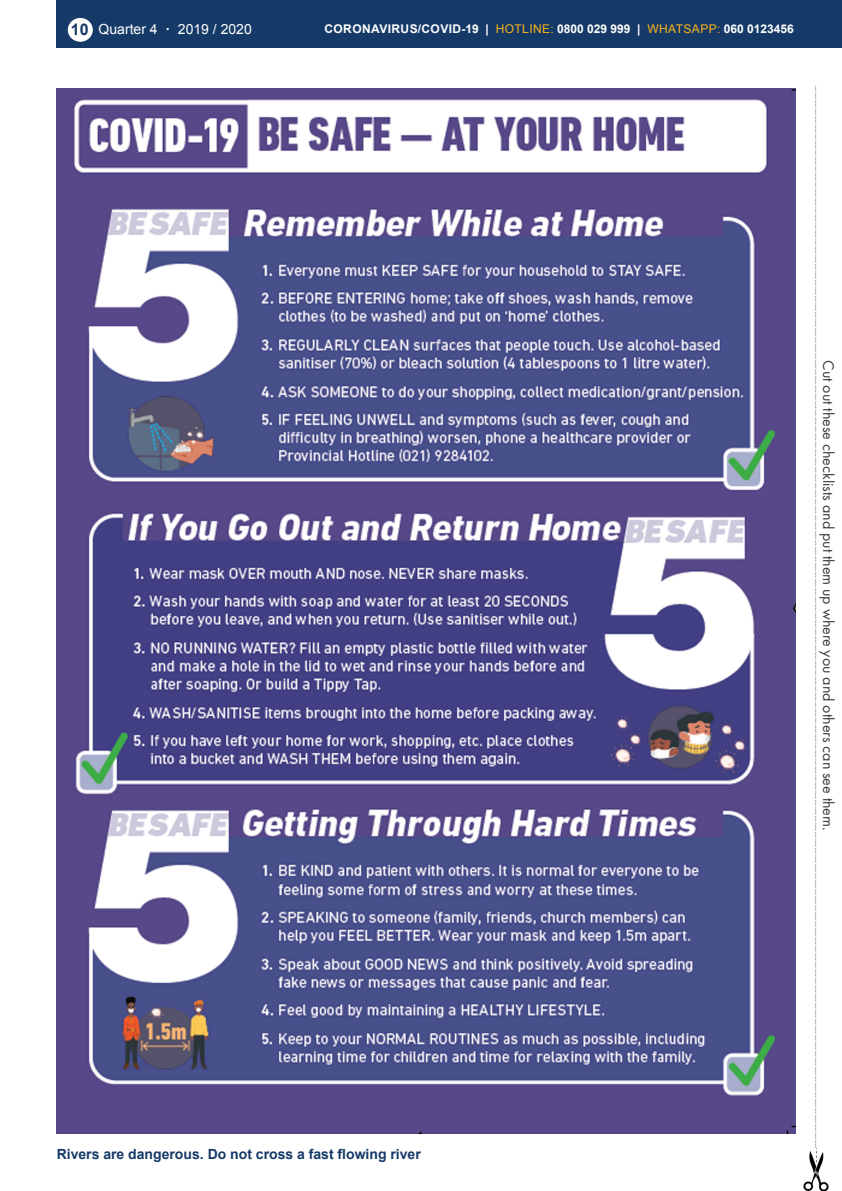
<style>
.page{position:relative;width:842px;height:1191px;background:#fff}
.page>*{position:absolute;margin:0;border:0;box-sizing:border-box;transform-origin:0 0}
.t1{font:16px "Futura PT";color:#3e3e3f}
.t2{font:700 14px "Arial";color:#163a68}
.t3{font:14px "Arial";color:#fff}
.t4{font:700 12px "Arial";color:#fff}
.t5{font:10px "Futura PT";color:#3e3e3f}
.s1{font-weight:700;font-size:16px;color:#163a68}
.s2{font-weight:700}
.s3{font-weight:400;color:#fbb41b}
</style>
<div class="page">
<div style="left:57px;top:0;width:785px;height:48px;background:#163a68"></div>
<div style="left:68px;top:18px;width:24px;height:23px;background:#fff;border-radius:50%"></div>
<div style="left:68px;top:18px;width:25px;height:24px;border:1px solid #fff;border-radius:50%"></div>
<img style="left:803px;top:1148px;width:26px;height:43px">
<img style="left:57px;top:88px;width:739px;height:1045px">
<h2 class="t3" style="left:71px;top:19px;width:182px"><span class="s1">10</span> Quarter 4 <span class="s2">·</span> 2019 / 2020</h2>
<p class="t4" style="left:324px;top:20px;width:471px">CORONAVIRUS/COVID-19 | <span class="s3">HOTLINE:</span> 0800 029 999 | <span class="s3">WHATSAPP:</span> 060 0123456</p>
<h2 class="t2" style="left:57px;top:1143px;width:366px">Rivers are dangerous. Do not cross a fast flowing river</h2>
<p class="t5" style="left:807px;top:1148px;width:1064px;rotate:-90deg">..................................................................................................................................................................................................................................................................................................................................................................................................................................................................................</p>
<p class="t1" style="left:838px;top:360px;width:472px;rotate:90deg">Cut out these checklists and put them up where you and others can see them.</p>
</div>
